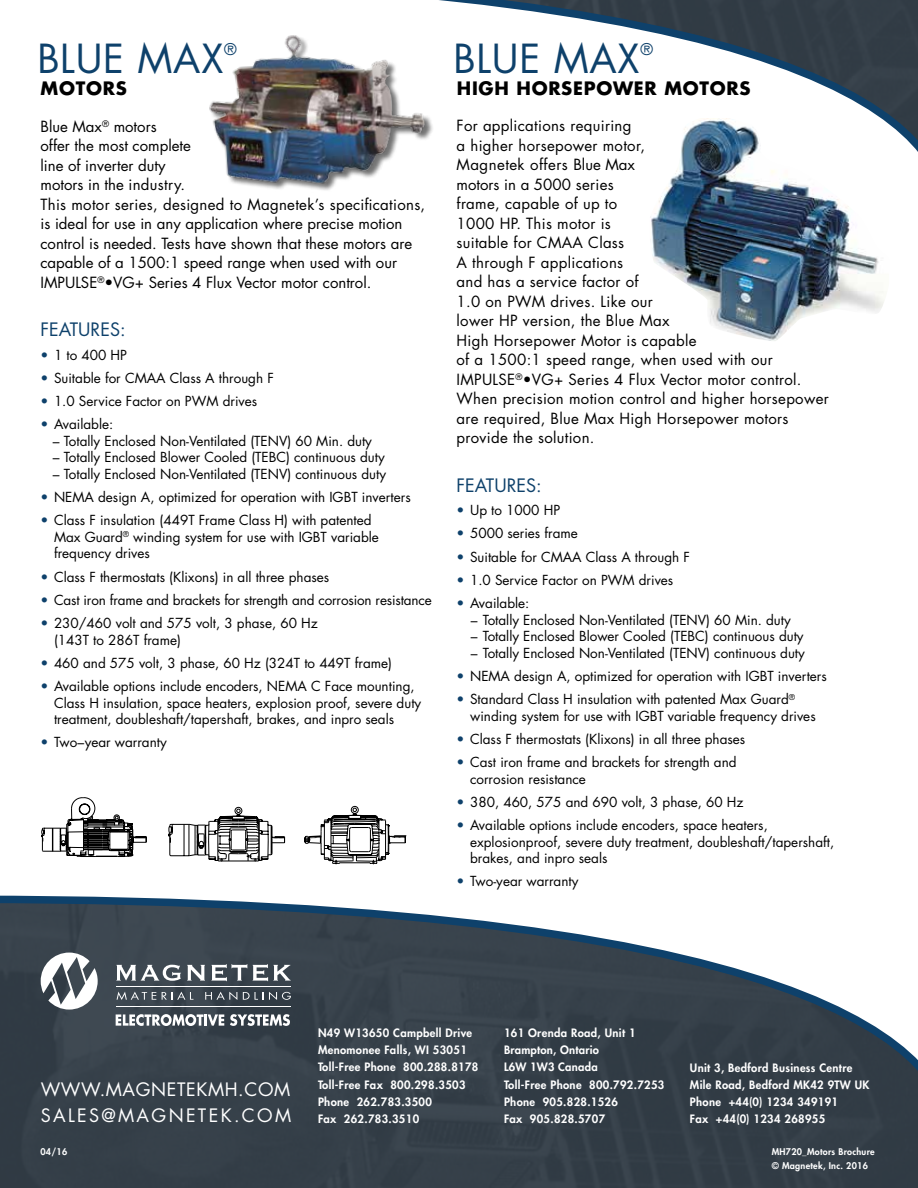
<style>
.page{position:relative;width:918px;height:1188px;background:#fff}
.page>*{position:absolute;margin:0;border:0;box-sizing:border-box;transform-origin:0 0}
.t1{font:39px "Futura Std";letter-spacing:.02em;color:#0e416b}
.t2{font:18px/26.7px "Futura Std";letter-spacing:.08em;color:#fff}
.t3{font:700 18px "Futura Std";letter-spacing:.04em;color:#000}
.t4{font:18px "Futura Std";color:#0e416b}
.t5{font:15.75px "Futura Std";color:#0e416b}
.t6{font:15px/19.5px "Futura Std";letter-spacing:.02em;color:#000}
.t7{font:15px/19.5px "Futura Std";color:#000}
.t8{font:13.5px/16.5px "Futura Std";color:#000}
.t9{font:800 11.25px/17.1px "Futura Std";letter-spacing:.03em;color:#fff}
.t10{font:800 9px/13.5px "Futura Std";letter-spacing:.03em;color:#fff}
.s1{color:#0e416b}
</style>
<div class="page">
<svg style="left:0;top:895px;width:918px;height:293px;background:#515b64"></svg>
<svg style="left:439px;top:0;width:479px;height:152px"></svg>
<img style="left:209px;top:35px;width:220px;height:155px">
<svg style="left:169px;top:807px;width:116px;height:55px"></svg>
<svg style="left:305px;top:806px;width:101px;height:59px"></svg>
<svg style="left:41px;top:797px;width:106px;height:60px"></svg>
<img style="left:650px;top:118px;width:239px;height:223px">
<svg style="left:41px;top:953px;width:57px;height:57px"></svg>
<svg style="left:116px;top:965px;width:65px;height:16px"></svg>
<svg style="left:187px;top:965px;width:18px;height:16px"></svg>
<svg style="left:211px;top:964px;width:36px;height:17px"></svg>
<svg style="left:253px;top:964px;width:38px;height:17px"></svg>
<hr style="left:116px;top:987px;width:175px;height:1px;background:#fff">
<svg style="left:117px;top:992px;width:39px;height:8px"></svg>
<svg style="left:162px;top:992px;width:31px;height:8px"></svg>
<svg style="left:205px;top:992px;width:32px;height:8px"></svg>
<svg style="left:243px;top:992px;width:48px;height:8px"></svg>
<svg style="left:116px;top:1014px;width:108px;height:12px"></svg>
<svg style="left:230px;top:1014px;width:60px;height:12px"></svg>
<hr style="left:117px;top:1006px;width:174px;height:1px;background:#fff">
<h1 class="t1" style="left:37px;top:33px;width:187px">BLUE MAX</h1>
<p class="t5" style="left:224px;top:39px;width:14px">®</p>
<h2 class="t3" style="left:41px;top:76px;width:88px">MOTORS</h2>
<p class="t7" style="left:40px;top:117px;width:386px">Blue Max<sup>®</sup> motors<br>offer the most complete<br>line of inverter duty<br>motors in the industry.<br>This motor series, designed to Magnetek’s specifications, is ideal for use in any application where precise motion control is needed. Tests have shown that these motors are capable of a 1500:1 speed range when used with our IMPULSE<sup>®</sup>•VG+ Series 4 Flux Vector motor control.</p>
<h2 class="t4" style="left:40px;top:318px;width:87px">FEATURES:</h2>
<p class="t8" style="left:40px;top:347px;width:88px"><span class="s1">•</span> 1 to 400 HP</p>
<p class="t8" style="left:40px;top:370px;width:235px"><span class="s1">•</span> Suitable for CMAA Class A through F</p>
<p class="t8" style="left:40px;top:393px;width:218px"><span class="s1">•</span> 1.0 Service Factor on PWM drives</p>
<p class="t8" style="left:40px;top:416px;width:74px"><span class="s1">•</span> Available:</p>
<p class="t8" style="left:53px;top:433px;width:321px">– Totally Enclosed Non-Ventilated (TENV) 60 Min. duty</p>
<p class="t8" style="left:53px;top:449px;width:333px">– Totally Enclosed Blower Cooled (TEBC) continuous duty</p>
<p class="t8" style="left:53px;top:466px;width:335px">– Totally Enclosed Non-Ventilated (TENV) continuous duty</p>
<p class="t8" style="left:40px;top:489px;width:372px"><span class="s1">•</span> NEMA design A, optimized for operation with IGBT inverters</p>
<p class="t8" style="left:54px;top:512px;width:326px;text-indent:-14px"><span class="s1">•</span> Class F insulation (449T Frame Class H) with patented<br>Max Guard<sup>®</sup> winding system for use with IGBT variable frequency drives</p>
<p class="t8" style="left:41px;top:569px;width:290px"><span class="s1">•</span> Class F thermostats (Klixons) in all three phases</p>
<p class="t8" style="left:41px;top:592px;width:393px"><span class="s1">•</span> Cast iron frame and brackets for strength and corrosion resistance</p>
<p class="t8" style="left:54px;top:615px;width:265px;text-indent:-14px"><span class="s1">•</span> 230/460 volt and 575 volt, 3 phase, 60 Hz (143T to 286T frame)</p>
<p class="t8" style="left:41px;top:655px;width:353px"><span class="s1">•</span> 460 and 575 volt, 3 phase, 60 Hz (324T to 449T frame)</p>
<p class="t8" style="left:54px;top:678px;width:369px;text-indent:-14px"><span class="s1">•</span> Available options include encoders, NEMA C Face mounting,<br>Class H insulation, space heaters, explosion proof, severe duty treatment, doubleshaft/tapershaft, brakes, and inpro seals</p>
<p class="t8" style="left:41px;top:734px;width:128px"><span class="s1">•</span> Two–year warranty</p>
<h1 class="t1" style="left:454px;top:33px;width:187px">BLUE MAX</h1>
<p class="t5" style="left:640px;top:39px;width:14px">®</p>
<h2 class="t3" style="left:457px;top:76px;width:295px">HIGH HORSEPOWER MOTORS</h2>
<p class="t6" style="left:457px;top:116px;width:374px">For applications requiring<br>a higher horsepower motor,<br>Magnetek offers Blue Max<br>motors in a 5000 series<br>frame, capable of up to<br>1000 HP. This motor is<br>suitable for CMAA Class<br>A through F applications<br>and has a service factor of<br>1.0 on PWM drives. Like our<br>lower HP version, the Blue Max<br>High Horsepower Motor is capable<br>of a 1500:1 speed range, when used with our<br>IMPULSE<sup>®</sup>•VG+ Series 4 Flux Vector motor control.<br>When precision motion control and higher horsepower are required, Blue Max High Horsepower motors provide the solution.</p>
<h2 class="t4" style="left:457px;top:474px;width:87px">FEATURES:</h2>
<p class="t8" style="left:457px;top:502px;width:105px"><span class="s1">•</span> Up to 1000 HP</p>
<p class="t8" style="left:457px;top:525px;width:123px"><span class="s1">•</span> 5000 series frame</p>
<p class="t8" style="left:457px;top:549px;width:235px"><span class="s1">•</span> Suitable for CMAA Class A through F</p>
<p class="t8" style="left:457px;top:572px;width:218px"><span class="s1">•</span> 1.0 Service Factor on PWM drives</p>
<p class="t8" style="left:457px;top:595px;width:74px"><span class="s1">•</span> Available:</p>
<p class="t8" style="left:471px;top:612px;width:322px">– Totally Enclosed Non-Ventilated (TENV) 60 Min. duty</p>
<p class="t8" style="left:471px;top:628px;width:334px">– Totally Enclosed Blower Cooled (TEBC) continuous duty</p>
<p class="t8" style="left:471px;top:645px;width:336px">– Totally Enclosed Non-Ventilated (TENV) continuous duty</p>
<p class="t8" style="left:457px;top:668px;width:372px"><span class="s1">•</span> NEMA design A, optimized for operation with IGBT inverters</p>
<p class="t8" style="left:470px;top:691px;width:347px;text-indent:-14px"><span class="s1">•</span> Standard Class H insulation with patented Max Guard<sup>® </sup>winding system for use with IGBT variable frequency drives</p>
<p class="t8" style="left:457px;top:731px;width:290px"><span class="s1">•</span> Class F thermostats (Klixons) in all three phases</p>
<p class="t8" style="left:470px;top:754px;width:268px;text-indent:-14px"><span class="s1">•</span> Cast iron frame and brackets for strength and corrosion resistance</p>
<p class="t8" style="left:457px;top:794px;width:288px"><span class="s1">•</span> 380, 460, 575 and 690 volt, 3 phase, 60 Hz</p>
<p class="t8" style="left:470px;top:817px;width:366px;text-indent:-14px"><span class="s1">•</span> Available options include encoders, space heaters, explosionproof, severe duty treatment, doubleshaft/tapershaft, brakes, and inpro seals</p>
<p class="t8" style="left:457px;top:873px;width:123px"><span class="s1">•</span> Two-year warranty</p>
<h2 class="t2" style="left:41px;top:1076px;width:252px">WWW.MAGNETEKMH.COM<br>SALES@MAGNETEK.COM</h2>
<p class="t10" style="left:40px;top:1145px;width:28px">04/16</p>
<p class="t9" style="left:318px;top:1024px;width:162px">N49 W13650 Campbell Drive<br>Menomonee Falls, WI 53051<br>Toll-Free Phone 800.288.8178<br>Toll-Free Fax 800.298.3503<br>Phone 262.783.3500<br>Fax 262.783.3510</p>
<p class="t9" style="left:504px;top:1024px;width:162px">161 Orenda Road, Unit 1<br>Brampton, Ontario<br>L6W 1W3 Canada<br>Toll-Free Phone 800.792.7253<br>Phone 905.828.1526<br>Fax 905.828.5707</p>
<p class="t9" style="left:690px;top:1059px;width:181px">Unit 3, Bedford Business Centre<br>Mile Road, Bedford MK42 9TW UK<br>Phone +44(0) 1234 349191<br>Fax +44(0) 1234 268955</p>
<p class="t10" style="left:772px;top:1145px;width:105px">MH720_Motors Brochure © Magnetek, Inc. 2016</p>
</div>
